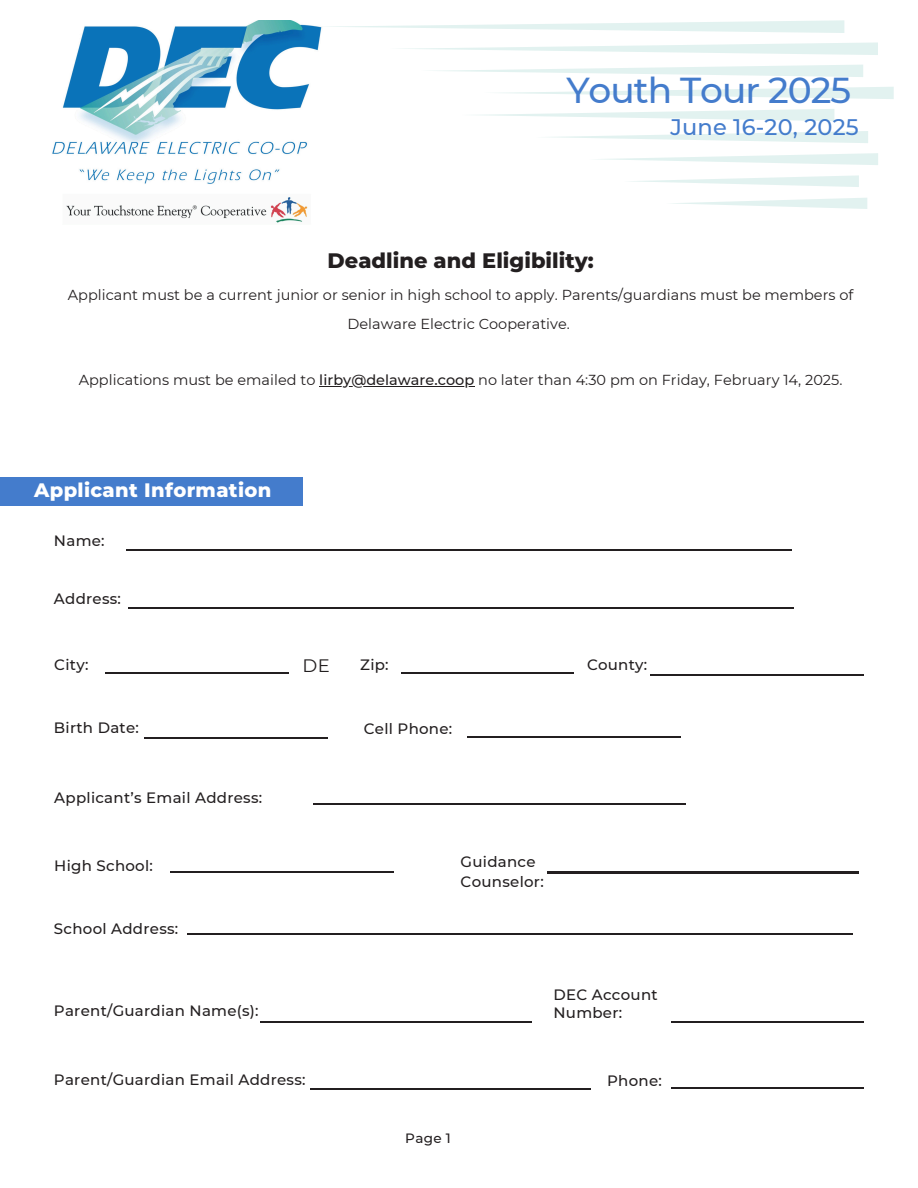
<style>
.page{position:relative;width:918px;height:1188px;background:#fff}
.page>*{position:absolute;margin:0;border:0;box-sizing:border-box;transform-origin:0 0}
.t1{font:500 36px "Montserrat";letter-spacing:-.025em;color:#447ccc}
.t2{font:500 22.5px "Montserrat";letter-spacing:.01em;color:#447ccc}
.t3{font:800 21px "Montserrat";color:#231f20}
.t4{font:800 19.5px "Montserrat";letter-spacing:.02em;color:#fff}
.t5{font:18px "Montserrat";color:#231f20}
.t6{font:500 15px/20.2px "Montserrat";letter-spacing:.02em;color:#231f20}
.t7{font:14.4px/28.2px "Montserrat";color:#231f20;text-align:center}
.t8{font:500 13.5px "Montserrat";color:#231f20}
.s1{font-weight:500}
</style>
<div class="page">
<div style="left:0;top:478px;width:302px;height:28px;background:#447ccc"></div>
<hr style="left:144px;top:738px;width:184px;height:1px;background:#231f20">
<hr style="left:260px;top:1021px;width:271px;height:1px;background:#231f20">
<hr style="left:310px;top:1088px;width:281px;height:1px;background:#231f20">
<hr style="left:401px;top:673px;width:173px;height:1px;background:#231f20">
<hr style="left:313px;top:803px;width:373px;height:2px;background:#231f20">
<hr style="left:467px;top:736px;width:214px;height:2px;background:#231f20">
<hr style="left:188px;top:933px;width:665px;height:2px;background:#231f20">
<hr style="left:547px;top:872px;width:312px;height:2px;background:#231f20">
<hr style="left:650px;top:674px;width:214px;height:2px;background:#231f20">
<hr style="left:672px;top:1022px;width:192px;height:1px;background:#231f20">
<hr style="left:672px;top:1087px;width:192px;height:2px;background:#231f20">
<hr style="left:170px;top:872px;width:223px;height:1px;background:#231f20">
<hr style="left:126px;top:549px;width:665px;height:2px;background:#231f20">
<img style="left:52px;top:20px;width:269px;height:203px">
<svg style="left:313px;top:20px;width:531px;height:13px"></svg>
<svg style="left:403px;top:42px;width:475px;height:13px"></svg>
<svg style="left:434px;top:65px;width:429px;height:12px"></svg>
<svg style="left:501px;top:87px;width:393px;height:12px"></svg>
<svg style="left:482px;top:109px;width:352px;height:12px"></svg>
<svg style="left:672px;top:198px;width:195px;height:11px"></svg>
<svg style="left:631px;top:175px;width:228px;height:12px"></svg>
<svg style="left:598px;top:153px;width:280px;height:12px"></svg>
<svg style="left:551px;top:131px;width:317px;height:12px"></svg>
<hr style="left:319px;top:386px;width:155px;height:1px;background:#231f20">
<hr style="left:128px;top:607px;width:665px;height:2px;background:#231f20">
<hr style="left:105px;top:672px;width:184px;height:1px;background:#231f20">
<h4 class="t1" style="left:566px;top:68px;width:286px">Youth Tour 2025</h4>
<h4 class="t2" style="left:670px;top:114px;width:190px">June 16-20, 2025</h4>
<h4 class="t3" style="left:328px;top:248px;width:268px">Deadline and Eligibility:</h4>
<h4 class="t7" style="left:68px;top:281px;width:787px">Applicant must be a current junior or senior in high school to apply. Parents/guardians must be members of<br>Delaware Electric Cooperative.</h4>
<h4 class="t7" style="left:79px;top:366px;width:765px">Applications must be emailed to <span class="s1">lirby@delaware.coop</span> no later than 4:30 pm on Friday, February 14, 2025.</h4>
<h4 class="t4" style="left:34px;top:479px;width:239px">Applicant Information</h4>
<h3 class="t6" style="left:54px;top:530px;width:52px">Name:</h3>
<p class="t6" style="left:54px;top:589px;width:69px">Address:</p>
<p class="t6" style="left:54px;top:655px;width:36px">City:</p>
<h1 class="t6" style="left:54px;top:717px;width:86px">Birth Date:</h1>
<h2 class="t5" style="left:303px;top:655px;width:29px">DE</h2>
<h4 class="t6" style="left:360px;top:655px;width:30px">Zip:</h4>
<h4 class="t6" style="left:364px;top:719px;width:90px">Cell Phone:</h4>
<h4 class="t6" style="left:587px;top:655px;width:62px">County:</h4>
<h4 class="t6" style="left:54px;top:787px;width:209px">Applicant’s Email Address:</h4>
<h5 class="t6" style="left:54px;top:855px;width:100px">High School:</h5>
<h5 class="t6" style="left:54px;top:919px;width:126px">School Address:</h5>
<h4 class="t6" style="left:54px;top:1000px;width:206px">Parent/Guardian Name(s):</h4>
<h4 class="t6" style="left:54px;top:1070px;width:253px">Parent/Guardian Email Address:</h4>
<h4 class="t6" style="left:461px;top:851px;width:85px">Guidance<br>Counselor:</h4>
<h4 class="t8" style="left:405px;top:1130px;width:47px">Page 1</h4>
<h4 class="t6" style="left:553px;top:986px;width:106px;line-height:18px">DEC Account<br>Number:</h4>
<h4 class="t6" style="left:607px;top:1071px;width:56px">Phone:</h4>
</div>
